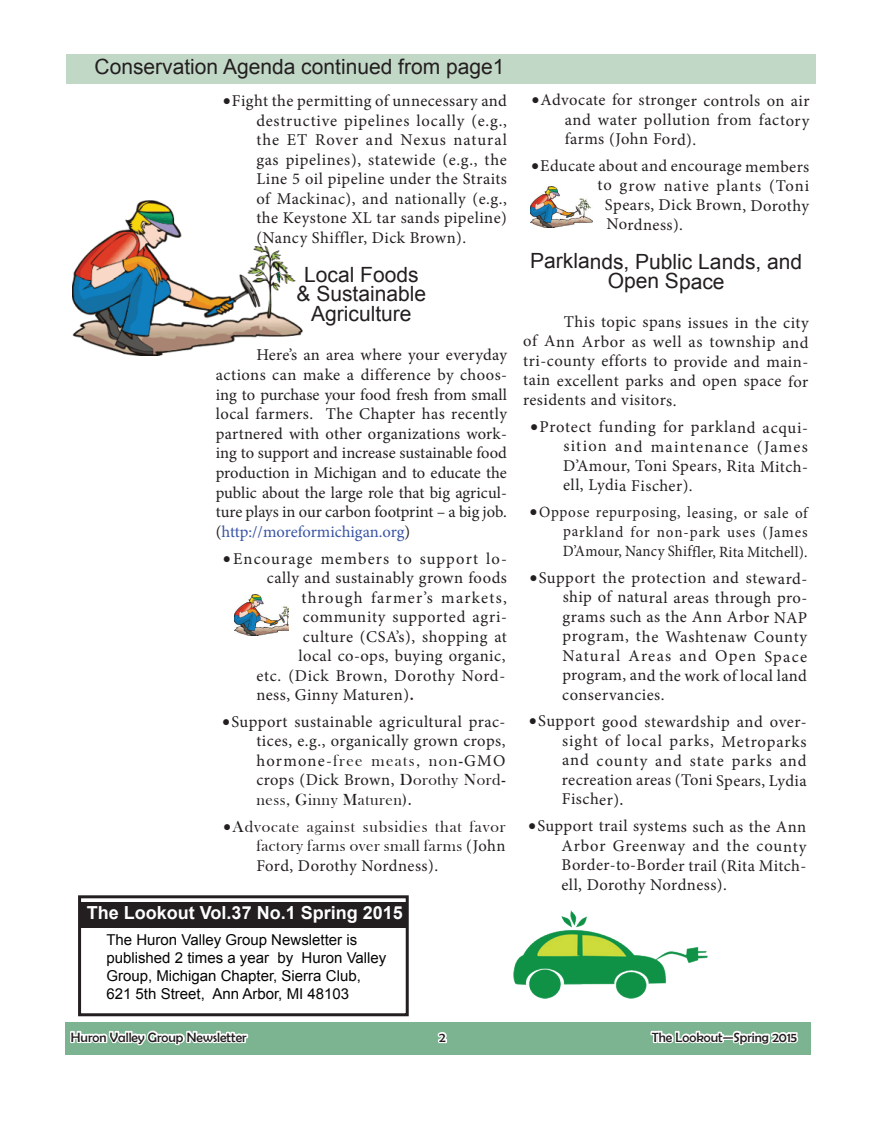
<style>
.page{position:relative;width:878px;height:1134px;background:#fff}
.page>*{position:absolute;margin:0;border:0;box-sizing:border-box;transform-origin:0 0}
.t1{font:21px/19.6px "Arial";color:#231f20;text-align:center}
.t2{font:700 18px "Arial";color:#fff}
.t3{font:16.5px/19.5px "Minion Pro";letter-spacing:.025em;color:#231f20;text-align:justify}
.t4{font:16.5px/19.5px "Bask Old Face";letter-spacing:.045em;color:#231f20;text-align:right}
.t5{font:16.5px "Minion Pro";letter-spacing:.065em;color:#231f20}
.t6{font:16.5px "Bask Old Face";letter-spacing:.08em;color:#231f20}
.t7{font:16.5px "Minion Pro";letter-spacing:.08em;color:#231f20}
.t8{font:16.5px "Minion Pro";letter-spacing:.045em;color:#231f20}
.t9{font:16.5px "Minion Pro";letter-spacing:.055em;color:#231f20}
.t10{font:15.6px/19.5px "Minion Pro";letter-spacing:.02em;color:#231f20;text-align:justify;scale:.96 1}
.t11{font:15px/18px "Arial";color:#040503}
.t12{font:13.5px "Berlin Sans FB";color:#231f20}
.s1{font-size:22.5px}
.s2{color:#3853a3}
.s3{font-family:"Bask Old Face";font-size:19.5px}
.s4{font-family:"Minion Pro"}
.s5{font-family:"Bask Old Face"}
.s6{font-family:"Minion Pro";font-size:22.5px}
</style>
<div class="page">
<div style="left:67px;top:54px;width:749px;height:29px;background:#c2d8c7"></div>
<img style="left:73px;top:200px;width:230px;height:156px">
<div style="left:65px;top:1023px;width:745px;height:32px;background:#7cb390"></div>
<div style="left:78px;top:895px;width:331px;height:121px;border:3px solid #231f20"></div>
<div style="left:81px;top:902px;width:324px;height:26px;background:#231f20"></div>
<img style="left:530px;top:186px;width:62px;height:42px">
<img style="left:235px;top:594px;width:53px;height:42px">
<img style="left:513px;top:910px;width:195px;height:89px">
<svg style="left:69px;top:930px;width:181px;height:116px"></svg>
<svg style="left:437px;top:1032px;width:11px;height:12px"></svg>
<svg style="left:649px;top:994px;width:151px;height:52px"></svg>
<p class="t1" style="left:94px;top:57px;width:411px">Conservation Agenda continued from page1</p>
<p class="t3" style="left:256px;top:91px;width:252px;text-indent:-34px"><span class="s1">•</span>Fight the permitting of unnecessary and destructive pipelines locally (e.g., the ET Rover and Nexus natural gas pipelines), statewide (e.g., the Line 5 oil pipeline under the Straits of Mackinac), and nationally (e.g., the Keystone XL tar sands pipeline) (Nancy Shiffler, Dick Brown).</p>
<p class="t1" style="left:296px;top:265px;width:131px">Local Foods &amp; Sustainable<br>Agriculture</p>
<p class="t3" style="left:216px;top:345px;width:293px;text-indent:41px">Here’s an area where your everyday actions can make a difference by choos&shy;ing to purchase your food fresh from small local farmers. The Chapter has recently partnered with other organizations work&shy;ing to support and increase sustainable food production in Michigan and to educate the public about the large role that big agricul&shy;ture plays in our carbon footprint – a big job. (<span class="s2">http://moreformichigan.org</span>)</p>
<p class="t5" style="left:222px;top:547px;width:286px"><span class="s1">•</span>Encourage members to support lo-</p>
<p class="t3" style="left:267px;top:568px;width:241px">cally and sustainably grown foods</p>
<p class="t7" style="left:301px;top:586px;width:207px">through farmer’s markets,</p>
<p class="t8" style="left:303px;top:606px;width:206px">community supported agri-</p>
<p class="t3" style="left:303px;top:627px;width:205px">culture (CSA’s), shopping at</p>
<p class="t3" style="left:298px;top:646px;width:209px">local co-ops, buying organic,</p>
<p class="t3" style="left:256px;top:666px;width:250px">etc. (Dick Brown, Dorothy Nord-</p>
<p class="t3" style="left:256px;top:685px;width:159px">ness, Ginny Maturen)<span class="s3">.</span></p>
<p class="t3" style="left:222px;top:712px;width:285px;text-align:right"><span class="s1">•</span>Support sustainable agricultural prac&shy;tices, e.g., organically grown crops,</p>
<p class="t6" style="left:256px;top:754px;width:251px"><span class="s4">hormone-</span>free meats, non-<span class="s4">GMO</span></p>
<p class="t3" style="left:256px;top:771px;width:251px">crops (Dick Brown, <span class="s5">Dorothy Nord-</span></p>
<p class="t4" style="left:256px;top:791px;width:157px">ness, Ginny Maturen).</p>
<p class="t4" style="left:223px;top:818px;width:284px"><span class="s6">•</span>Advocate against subsidies that favor factory farms over small farms <span class="s4">(John</span></p>
<p class="t3" style="left:256px;top:856px;width:183px">Ford, Dorothy Nordness).</p>
<p class="t2" style="left:87px;top:902px;width:317px">The Lookout Vol.37 No.1 Spring 2015</p>
<p class="t11" style="left:106px;top:931px;width:281px">The Huron Valley Group Newsletter is published 2 times a year by Huron Valley Group, Michigan Chapter, Sierra Club, 621 5th Street, Ann Arbor, MI 48103</p>
<p class="t3" style="left:564px;top:91px;width:246px;text-indent:-34px"><span class="s1">•</span>Advocate for stronger controls on air and water pollution from factory farms (John Ford).</p>
<p class="t3" style="left:531px;top:156px;width:280px"><span class="s1">•</span>Educate about and encourage members</p>
<p class="t9" style="left:597px;top:175px;width:213px">to grow native plants (Toni</p>
<p class="t3" style="left:605px;top:195px;width:206px">Spears, Dick Brown, Dorothy</p>
<p class="t3" style="left:606px;top:215px;width:78px">Nordness).</p>
<p class="t1" style="left:530px;top:252px;width:274px">Parklands, Public Lands, and<br>Open Space</p>
<p class="t3" style="left:523px;top:313px;width:287px;text-indent:41px">This topic spans issues in the city of Ann Arbor as well as township and tri-county efforts to provide and main&shy;tain excellent parks and open space for residents and visitors.</p>
<p class="t3" style="left:563px;top:417px;width:246px;text-indent:-33px"><span class="s1">•</span>Protect funding for parkland acqui&shy;sition and maintenance (James D’Amour, Toni Spears, Rita Mitch&shy;ell, Lydia Fischer).</p>
<p class="t10" style="left:563px;top:503px;width:256px;text-indent:-34px"><span class="s1">•</span>Oppose repurposing, leasing, or sale of parkland for non-park uses (James D’Amour, Nancy Shiffler, Rita Mitchell).</p>
<p class="t3" style="left:562px;top:568px;width:247px;text-indent:-33px"><span class="s1">•</span>Support the protection and steward&shy;ship of natural areas through pro&shy;grams such as the Ann Arbor NAP program, the Washtenaw County Natural Areas and Open Space program, and the work of local land conservancies.</p>
<p class="t3" style="left:562px;top:712px;width:246px;text-indent:-33px"><span class="s1">•</span>Support good stewardship and over&shy;sight of local parks, Metroparks and county and state parks and recreation areas (Toni Spears, Lydia Fischer)<span class="s5">.</span></p>
<p class="t3" style="left:561px;top:817px;width:246px;text-indent:-33px"><span class="s1">•</span>Support trail systems such as the Ann Arbor Greenway and the county Border-to-Border trail (Rita Mitch&shy;ell, Dorothy Nordness).</p>
<p class="t12" style="left:71px;top:1030px;width:177px">Huron Valley Group Newsletter</p>
<p class="t12" style="left:439px;top:1030px;width:8px">2</p>
<p class="t12" style="left:651px;top:1030px;width:147px">The Lookout—Spring 2015</p>
</div>
